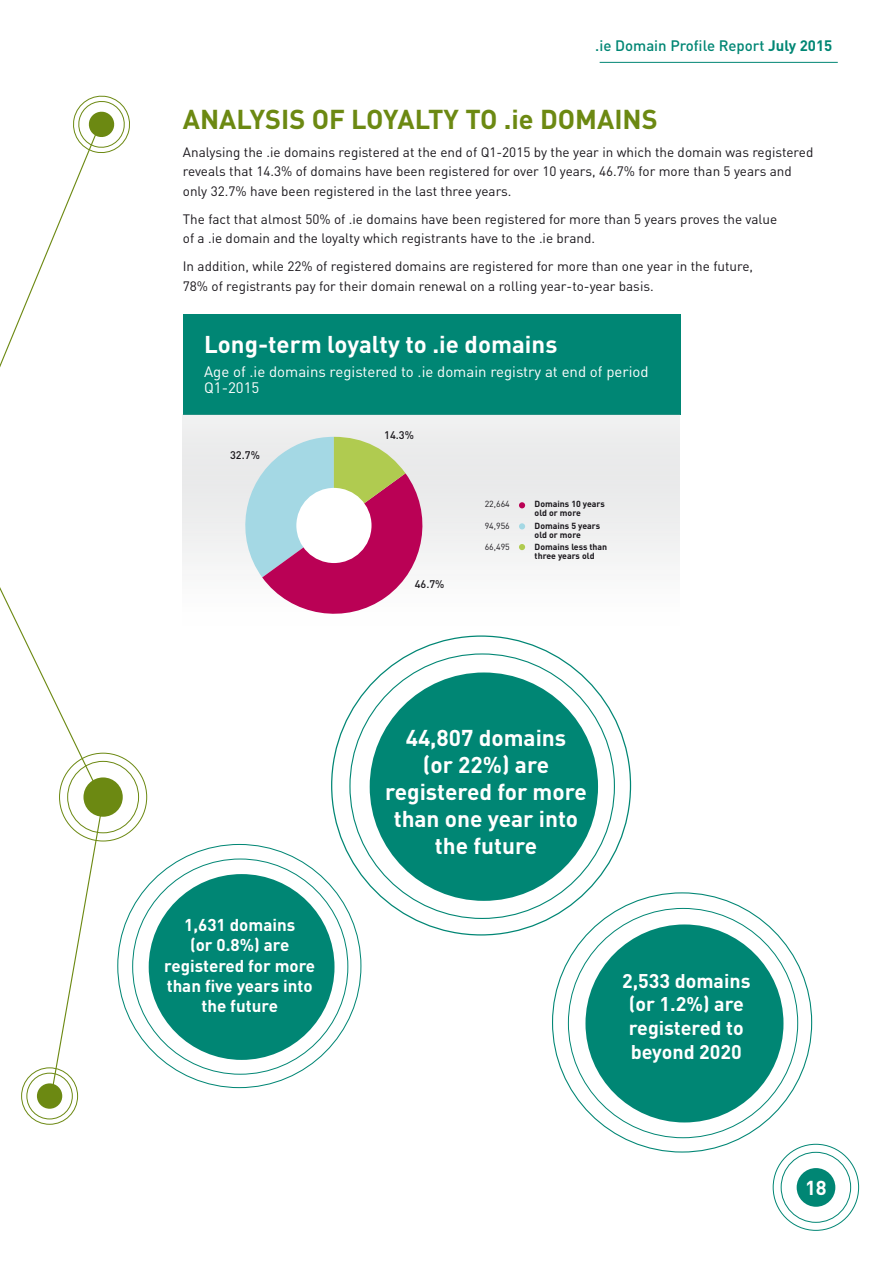
<style>
.page{position:relative;width:893px;height:1263px;background:#fff}
.page>*{position:absolute;margin:0;border:0;box-sizing:border-box;transform-origin:0 0}
.Body_heads{font:700 27px "DIN";color:#6c8912}
.Chart_Head_1{font:700 24px "DIN";color:#fff}
.Din_body__2{font:700 22.65px/27.2px "DIN";color:#fff;text-align:center}
.t1{font:700 19.95px "DIN";color:#fff}
.Din_body__2-2{font:700 19.65px/23.5px "DIN";color:#fff;text-align:center}
.Din_body__2-3{font:700 16.95px/20.4px "DIN";color:#fff;text-align:center}
.Chart_Head_2{font:15px/16.5px "DIN";color:#fff}
.t2{font:500 15px "DIN";color:#008674}
.Din_body__2-4{font:13.5px/19.5px "DIN";color:#1a171c}
.Din_body__4{font:13.5px/19.5px "DIN";color:#1a171c}
.t3{font:500 10.95px "DIN";color:#1a171c}
.t4{font:700 8.7px/8.7px "DIN";color:#1a171c}
.t5{font:8.7px "DIN";color:#1a171c}
.s1{font-weight:700}
</style>
<div class="page">
<div style="left:83px;top:777px;width:40px;height:40px;background:#6c8912;border-radius:50%"></div>
<div style="left:37px;top:1083px;width:25px;height:26px;background:#6c8912;border-radius:50%"></div>
<div style="left:26px;top:1073px;width:47px;height:46px;border:1px solid #6c8912;border-radius:50%"></div>
<svg style="left:0;top:587px;width:105px;height:511px"></svg>
<svg style="left:0;top:95px;width:130px;height:273px"></svg>
<div style="left:797px;top:1168px;width:38px;height:39px;background:#008674;border-radius:50%"></div>
<div style="left:781px;top:1152px;width:70px;height:71px;border:1px solid #008674;border-radius:50%"></div>
<hr style="left:600px;top:62px;width:238px;height:1px;background:#008674">
<div style="left:183px;top:314px;width:497px;height:101px;background:#008674"></div>
<div style="left:183px;top:415px;width:496px;height:221px;background:linear-gradient(to right,#f4f4f5,#f1f2f2)"></div>
<svg style="left:519px;top:502px;width:6px;height:6px"></svg>
<svg style="left:519px;top:523px;width:6px;height:6px"></svg>
<svg style="left:519px;top:544px;width:6px;height:6px"></svg>
<svg style="left:233px;top:437px;width:201px;height:188px"></svg>
<div style="left:296px;top:488px;width:75px;height:75px;background:#fff;border-radius:50%"></div>
<div style="left:585px;top:924px;width:198px;height:198px;background:#008674;border-radius:50%"></div>
<div style="left:370px;top:672px;width:228px;height:229px;background:#008674;border-radius:50%"></div>
<div style="left:149px;top:874px;width:185px;height:186px;background:#008674;border-radius:50%"></div>
<p class="t2" style="left:595px;top:36px;width:239px">.ie Domain Profile Report <span class="s1">July 2015</span></p>
<p class="Body_heads" style="left:183px;top:101px;width:476px">ANALYSIS OF LOYALTY TO .ie DOMAINS</p>
<p class="Din_body__2-4" style="left:183px;top:142px;width:632px">Analysing the .ie domains registered at the end of Q1-2015 by the year in which the domain was registered reveals that 14.3% of domains have been registered for over 10 years, 46.7% for more than 5 years and only 32.7% have been registered in the last three years.</p>
<p class="Din_body__2-4" style="left:183px;top:209px;width:596px">The fact that almost 50% of .ie domains have been registered for more than 5 years proves the value of a .ie domain and the loyalty which registrants have to the .ie brand.</p>
<p class="Din_body__4" style="left:183px;top:256px;width:572px">In addition, while 22% of registered domains are registered for more than one year in the future,<br>78% of registrants pay for their domain renewal on a rolling year-to-year basis.</p>
<p class="Chart_Head_1" style="left:204px;top:328px;width:355px">Long-term loyalty to .ie domains</p>
<p class="Chart_Head_2" style="left:204px;top:363px;width:446px">Age of .ie domains registered to .ie domain registry at end of period<br>Q1-2015</p>
<p class="t3" style="left:384px;top:428px;width:31px">14.3%</p>
<p class="t3" style="left:230px;top:448px;width:31px">32.7%</p>
<p class="Din_body__2-3" style="left:164px;top:914px;width:153px">1,631 domains<br>(or 0.8%) are registered for more than five years into the future</p>
<p class="t3" style="left:415px;top:577px;width:31px">46.7%</p>
<p class="t5" style="left:485px;top:499px;width:27px">22,664</p>
<p class="t5" style="left:485px;top:520px;width:27px">94,956</p>
<p class="t5" style="left:485px;top:542px;width:27px">66,495</p>
<p class="t4" style="left:535px;top:499px;width:72px">Domains 10 years old or more</p>
<p class="t4" style="left:535px;top:521px;width:67px">Domains 5 years old or more</p>
<p class="t4" style="left:535px;top:542px;width:74px">Domains less than three years old</p>
<p class="Din_body__2" style="left:385px;top:723px;width:203px">44,807 domains<br>(or 22%) are registered for more than one year into the future</p>
<p class="Din_body__2-2" style="left:622px;top:968px;width:130px">2,533 domains (or 1.2%) are registered to beyond 2020</p>
<h3 class="t1" style="left:805px;top:1174px;width:23px">18</h3>
</div>
